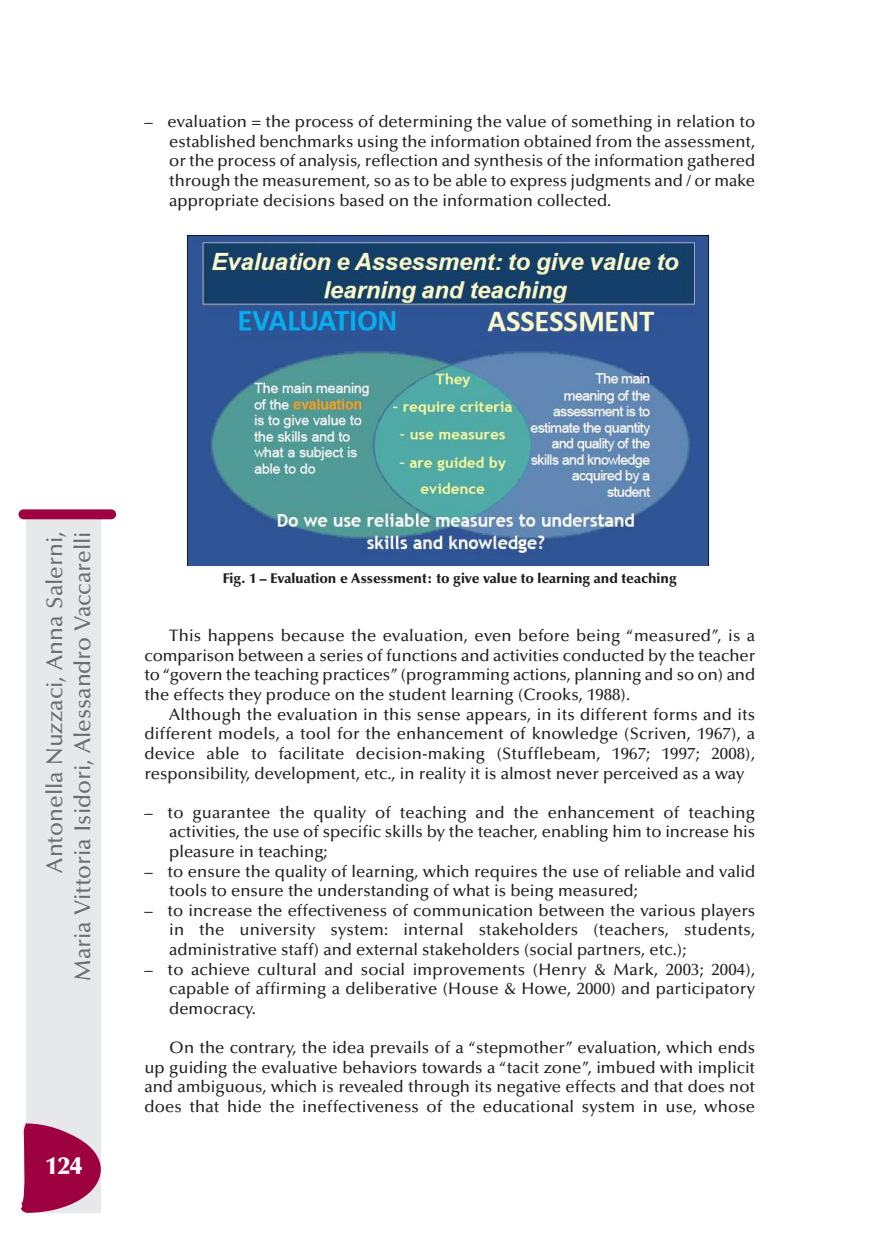
<style>
.page{position:relative;width:869px;height:1241px;background:#fff}
.page>*{position:absolute;margin:0;border:0;box-sizing:border-box;transform-origin:0 0}
.t1{font:900 24.5px "Optima";color:#fff}
.t2{font:500 22.75px/28px "Optima";color:#6c6d70;text-align:right}
.t3{font:500 16.62px/19.6px "Optima";color:#231f20;text-align:justify}
.t4{font:900 14px "Optima";color:#231f20}
</style>
<div class="page">
<img style="left:184px;top:232px;width:527px;height:333px">
<div style="left:27px;top:517px;width:74px;height:695px;background:#e7e8e9"></div>
<div style="left:19px;top:509px;width:97px;height:10px;background:#9d0140;border-radius:5px"></div>
<svg style="left:21px;top:1122px;width:80px;height:90px"></svg>
<p class="t3" style="left:169px;top:113px;width:587px;text-indent:-25px">– evaluation = the process of determining the value of something in relation to established benchmarks using the information obtained from the assessment, or the process of analysis, reflection and synthesis of the information gathered through the measurement, so as to be able to express judgments and / or make appropriate decisions based on the information collected.</p>
<h2 class="t2" style="left:43px;top:980px;width:451px;rotate:-90deg">Antonella Nuzzaci, Anna Salerni,<br>Maria Vittoria Isidori, Alessandro Vaccarelli</h2>
<h1 class="t1" style="left:45px;top:1155px;width:38px">124</h1>
<p class="t4" style="left:223px;top:572px;width:455px">Fig. 1 – Evaluation e Assessment: to give value to learning and teaching</p>
<p class="t3" style="left:144px;top:627px;width:612px;text-indent:25px">This happens because the evaluation, even before being “measured”, is a comparison between a series of functions and activities conducted by the teacher to“govern the teaching practices” (programming actions, planning and so on) and the effects they produce on the student learning (Crooks, 1988).</p>
<p class="t3" style="left:144px;top:705px;width:612px;text-indent:25px">Although the evaluation in this sense appears, in its different forms and its different models, a tool for the enhancement of knowledge (Scriven, 1967), a device able to facilitate decision-making (Stufflebeam, 1967; 1997; 2008), responsibility, development, etc., in reality it is almost never perceived as a way</p>
<p class="t3" style="left:169px;top:803px;width:587px;text-indent:-25px">– to guarantee the quality of teaching and the enhancement of teaching activities, the use of specific skills by the teacher, enabling him to increase his pleasure in teaching;</p>
<p class="t3" style="left:169px;top:862px;width:587px;text-indent:-25px">– to ensure the quality of learning, which requires the use of reliable and valid tools to ensure the understanding of what is being measured;</p>
<p class="t3" style="left:169px;top:901px;width:587px;text-indent:-25px">– to increase the effectiveness of communication between the various players in the university system: internal stakeholders (teachers, students, administrative staff) and external stakeholders (social partners, etc.);</p>
<p class="t3" style="left:169px;top:960px;width:587px;text-indent:-25px">– to achieve cultural and social improvements (Henry &amp; Mark, 2003; 2004), capable of affirming a deliberative (House &amp; Howe, 2000) and participatory democracy.</p>
<p class="t3" style="left:144px;top:1039px;width:612px;text-indent:25px">On the contrary, the idea prevails of a “stepmother” evaluation, which ends up guiding the evaluative behaviors towards a “tacit zone”, imbued with implicit and ambiguous, which is revealed through its negative effects and that does not does that hide the ineffectiveness of the educational system in use, whose</p>
</div>
